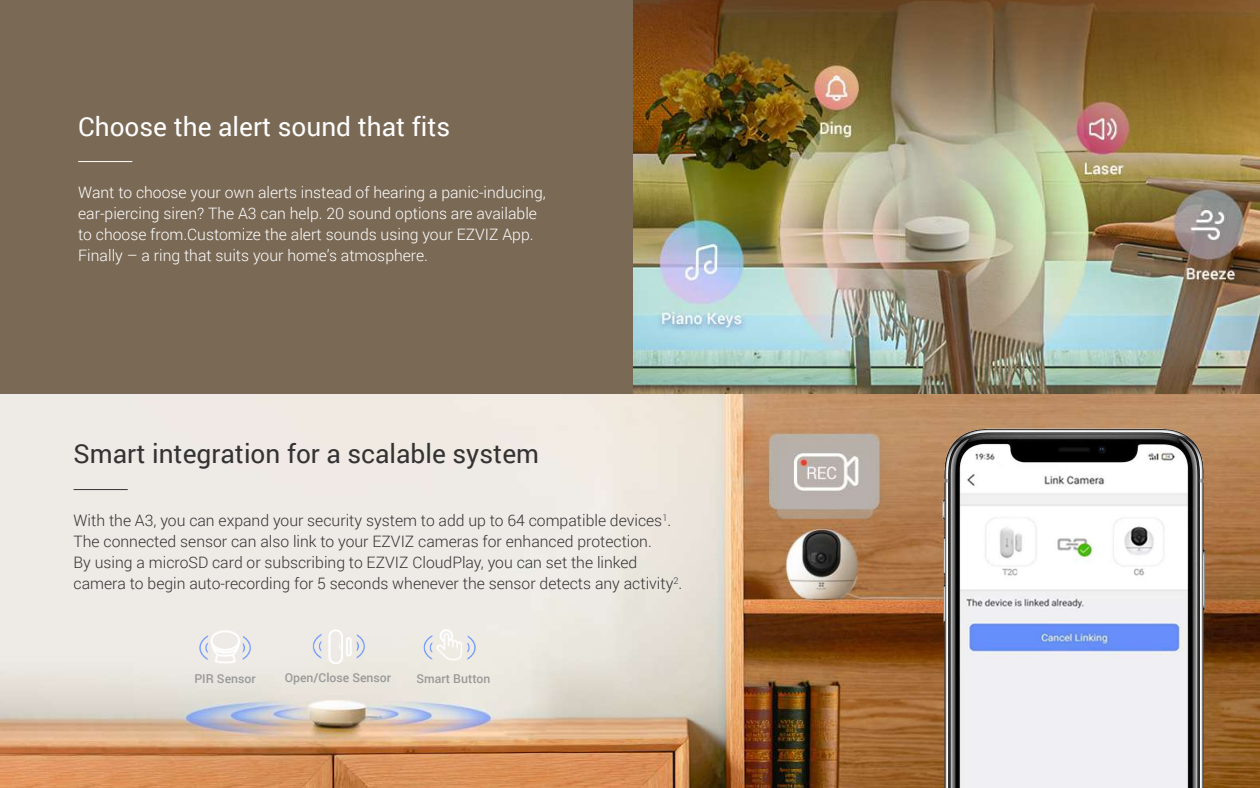
<style>
.page{position:relative;width:1260px;height:788px;background:#fff}
.page>*{position:absolute;margin:0;border:0;box-sizing:border-box;transform-origin:0 0}
.t1{font:26.25px "Roboto";color:#333}
.t2{font:26.25px "Roboto";color:#fff}
.t3{font:300 15.75px/21px "Roboto";color:#333}
.t4{font:300 15.75px/21px "Roboto";color:#fff}
.t5{font:500 12.25px "Roboto";color:#999}
</style>
<div class="page">
<div style="left:0;top:0;width:633px;height:394px;background:#7a6955"></div>
<img style="left:0;top:394px;width:1260px;height:394px">
<hr style="left:74px;top:489px;width:54px;height:1px;background:#333">
<img style="left:633px;top:0;width:627px;height:394px">
<hr style="left:78px;top:161px;width:54px;height:1px;background:#fff">
<img style="left:930px;top:403px;width:288px;height:385px">
<img style="left:189px;top:617px;width:76px;height:64px">
<img style="left:418px;top:625px;width:65px;height:42px">
<img style="left:303px;top:623px;width:72px;height:48px">
<h1 class="t2" style="left:78px;top:108px;width:374px">Choose the alert sound that fits</h1>
<p class="t4" style="left:78px;top:181px;width:469px">Want to choose your own alerts instead of hearing a panic-inducing, ear-piercing siren? The A3 can help. 20 sound options are available to choose from.Customize the alert sounds using your EZVIZ App.<br>Finally – a ring that suits your home’s atmosphere.</p>
<h1 class="t1" style="left:74px;top:435px;width:467px">Smart integration for a scalable system</h1>
<p class="t3" style="left:74px;top:509px;width:610px">With the A3, you can expand your security system to add up to 64 compatible devices<sup>1</sup>.<br>The connected sensor can also link to your EZVIZ cameras for enhanced protection.<br>By using a microSD card or subscribing to EZVIZ CloudPlay, you can set the linked camera to begin auto-recording for 5 seconds whenever the sensor detects any activity<sup>2</sup>.</p>
<p class="t5" style="left:194px;top:670px;width:63px">PIR Sensor</p>
<p class="t5" style="left:285px;top:668px;width:108px">Open/Close Sensor</p>
<p class="t5" style="left:417px;top:670px;width:75px">Smart Button</p>
</div>
